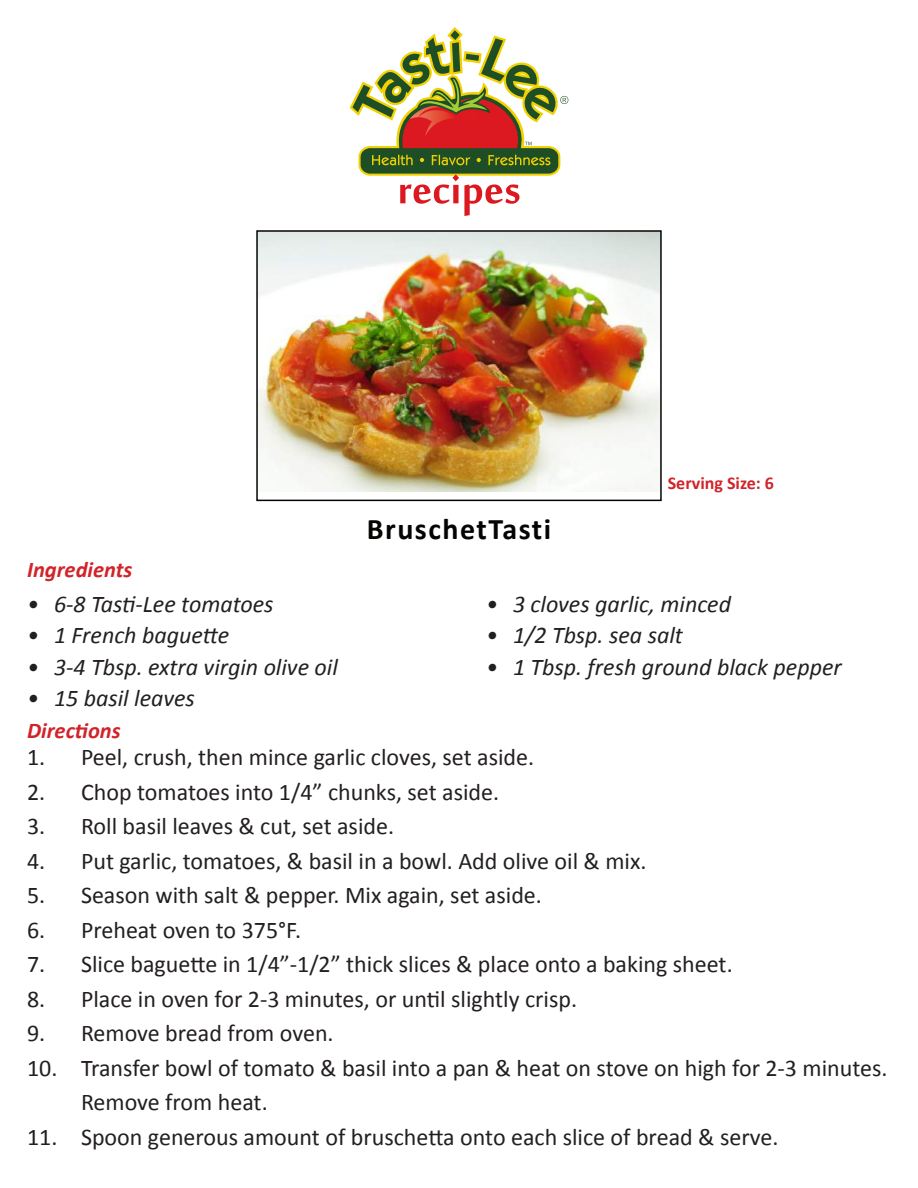
<style>
.page{position:relative;width:918px;height:1188px;background:#fff}
.page>*{position:absolute;margin:0;border:0;box-sizing:border-box;transform-origin:0 0}
.t1{font:61.5px "Mool Boran";color:#dc1820}
.t2{font:700 30px "Calibri";letter-spacing:.05em;color:#040503}
.t3{font:24px/34.5px "Calibri";color:#231f20}
.t4{font:italic 24px "Calibri";color:#231f20}
.t5{font:italic 700 22.5px "Calibri";color:#d1232a}
.t6{font:700 18px "Calibri";color:#d1232a}
</style>
<div class="page">
<svg style="left:350px;top:27px;width:218px;height:149px"></svg>
<img style="left:259px;top:233px;width:400px;height:258px">
<div style="left:256px;top:230px;width:406px;height:271px;border:2px solid #040503"></div>
<h1 class="t1" style="left:397px;top:146px;width:125px">recipes</h1>
<p class="t5" style="left:27px;top:555px;width:107px">Ingredients</p>
<p class="t4" style="left:27px;top:587px;width:248px">• 6-8 Tasti-Lee tomatoes</p>
<p class="t4" style="left:27px;top:619px;width:204px">• 1 French baguette</p>
<p class="t4" style="left:27px;top:650px;width:312px">• 3-4 Tbsp. extra virgin olive oil</p>
<p class="t4" style="left:27px;top:682px;width:169px">• 15 basil leaves</p>
<p class="t5" style="left:27px;top:717px;width:95px">Directions</p>
<p class="t2" style="left:367px;top:510px;width:186px">BruschetTasti</p>
<p class="t6" style="left:668px;top:472px;width:108px">Serving Size: 6</p>
<p class="t4" style="left:486px;top:587px;width:247px">• 3 cloves garlic, minced</p>
<p class="t4" style="left:486px;top:619px;width:198px">• 1/2 Tbsp. sea salt</p>
<p class="t4" style="left:486px;top:650px;width:357px">• 1 Tbsp. fresh ground black pepper</p>
<p class="t3" style="left:27px;top:740px;width:509px">1. Peel, crush, then mince garlic cloves, set aside.</p>
<p class="t3" style="left:27px;top:775px;width:474px">2. Chop tomatoes into 1/4” chunks, set aside.</p>
<p class="t3" style="left:27px;top:809px;width:369px">3. Roll basil leaves &amp; cut, set aside.</p>
<p class="t3" style="left:27px;top:844px;width:621px">4. Put garlic, tomatoes, &amp; basil in a bowl. Add olive oil &amp; mix.</p>
<p class="t3" style="left:27px;top:878px;width:516px">5. Season with salt &amp; pepper. Mix again, set aside.</p>
<p class="t3" style="left:27px;top:913px;width:276px">6. Preheat oven to 375°F.</p>
<p class="t3" style="left:27px;top:947px;width:707px">7. Slice baguette in 1/4”-1/2” thick slices &amp; place onto a baking sheet.</p>
<p class="t3" style="left:27px;top:982px;width:552px">8. Place in oven for 2-3 minutes, or until slightly crisp.</p>
<p class="t3" style="left:27px;top:1016px;width:308px">9. Remove bread from oven.</p>
<p class="t3" style="left:81px;top:1051px;width:808px;text-indent:-54px">10. Transfer bowl of tomato &amp; basil into a pan &amp; heat on stove on high for 2-3 minutes.<br>Remove from heat.</p>
<p class="t3" style="left:27px;top:1120px;width:753px">11. Spoon generous amount of bruschetta onto each slice of bread &amp; serve.</p>
</div>
